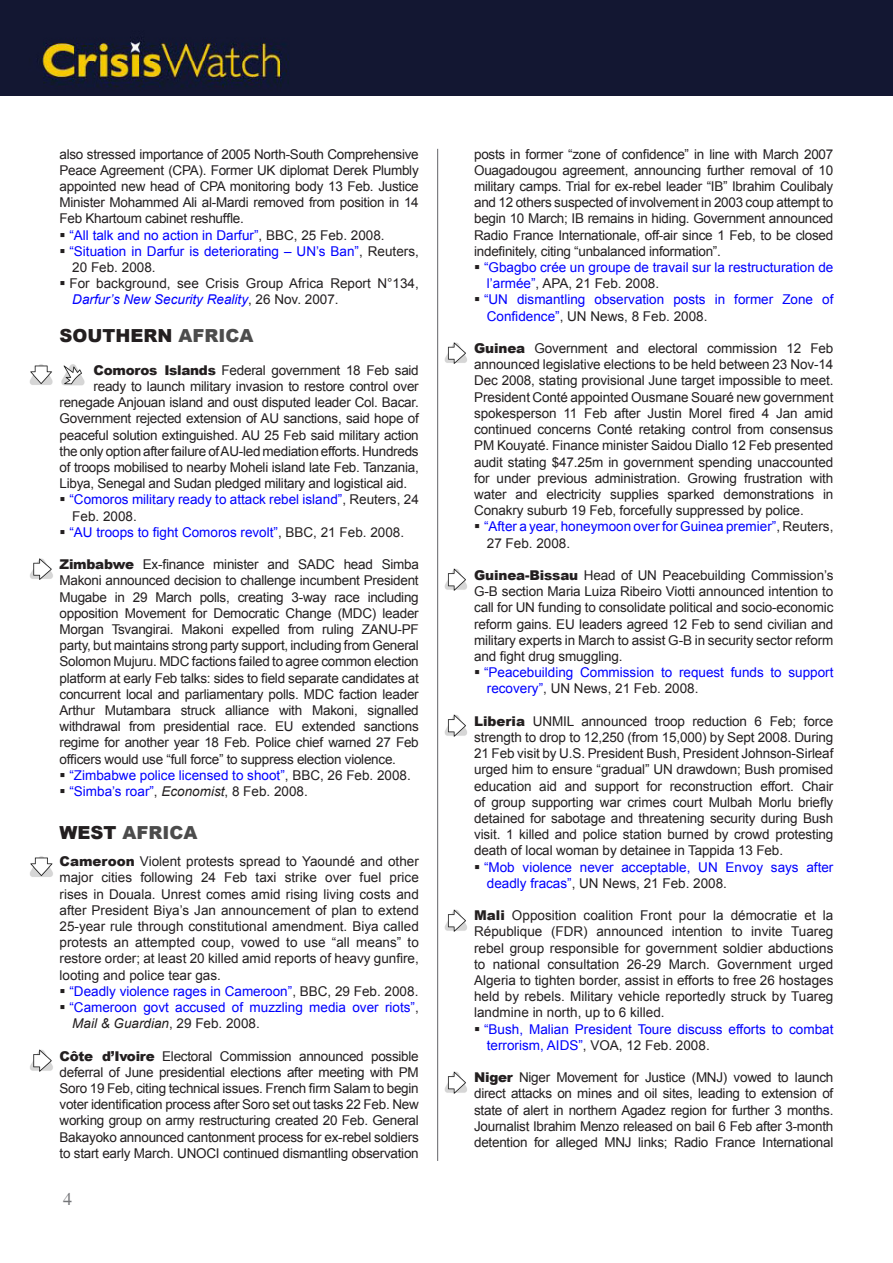
<style>
.page{position:relative;width:893px;height:1263px;background:#fff}
.page>*{position:absolute;margin:0;border:0;box-sizing:border-box;transform-origin:0 0}
.ICG_Region_a{font:900 18px "Arial";color:#231f20}
.ICG_Region_a-2{font:900 18px "Arial";color:#4c4c4c}
.t1{font:18px "Times";color:#757679}
.Country_body{font:13.5px/16.2px "Arial";letter-spacing:-.02em;color:#231f20;text-align:justify}
.Bullets_new{font:13.5px/16.2px "Arial";color:#00f}
.Bullets_new-2{font:13.5px/16.2px "Arial";color:#231f20}
.s1{color:#231f20}
.s2{font-style:italic;color:#00f}
.s3{color:#4c4c4c}
.s4{font-weight:900}
.s5{font-style:italic;color:#231f20}
</style>
<div class="page">
<img style="left:0;top:0;width:893px;height:96px">
<hr style="left:437px;top:149px;width:1px;height:1012px;background:#757679">
<img style="left:30px;top:364px;width:55px;height:22px">
<img style="left:30px;top:558px;width:23px;height:22px">
<img style="left:30px;top:856px;width:23px;height:21px">
<img style="left:30px;top:1049px;width:23px;height:23px">
<img style="left:444px;top:342px;width:23px;height:22px">
<img style="left:444px;top:568px;width:23px;height:23px">
<img style="left:444px;top:714px;width:23px;height:23px">
<img style="left:444px;top:909px;width:23px;height:23px">
<img style="left:444px;top:1071px;width:23px;height:23px">
<p class="Country_body" style="left:60px;top:146px;width:361px">also stressed importance of 2005 North-South Comprehensive Peace Agreement (CPA). Former UK diplomat Derek Plumbly appointed new head of CPA monitoring body 13 Feb. Justice Minister Mohammed Ali al-Mardi removed from position in 14<br>Feb Khartoum cabinet reshuffle.</p>
<p class="Bullets_new" style="left:69px;top:227px;width:317px">“All talk and no action in Darfur”<span class="s1">, BBC, 25 Feb. 2008.</span></p>
<p class="Bullets_new" style="left:69px;top:243px;width:351px">“Situation in Darfur is deteriorating – UN’s Ban”<span class="s1">, Reuters,<br>20 Feb. 2008.</span></p>
<p class="Bullets_new-2" style="left:69px;top:276px;width:351px">For background, see Crisis Group Africa Report N°134,<br><span class="s2">Darfur’s New Security Reality</span>, 26 Nov. 2007.</p>
<p class="ICG_Region_a" style="left:60px;top:323px;width:196px">SOUTHERN <span class="s3">AFRICA</span></p>
<p class="Country_body" style="left:94px;top:362px;width:327px"><span class="s4">Comoros Islands</span> Federal government 18 Feb said</p>
<p class="Country_body" style="left:94px;top:378px;width:327px">ready to launch military invasion to restore control over</p>
<p class="Country_body" style="left:60px;top:394px;width:361px">renegade Anjouan island and oust disputed leader Col. Bacar.</p>
<p class="Country_body" style="left:60px;top:411px;width:361px">Government rejected extension of AU sanctions, said hope of</p>
<p class="Country_body" style="left:60px;top:427px;width:361px">peaceful solution extinguished. AU 25 Feb said military action</p>
<p class="Country_body" style="left:60px;top:443px;width:361px">the only option after failure of AU-led mediation efforts. Hundreds</p>
<p class="Country_body" style="left:60px;top:459px;width:361px">of troops mobilised to nearby Moheli island late Feb. Tanzania,</p>
<p class="Country_body" style="left:60px;top:475px;width:349px">Libya, Senegal and Sudan pledged military and logistical aid.</p>
<p class="Bullets_new" style="left:69px;top:492px;width:351px">“Comoros military ready to attack rebel island”<span class="s1">, Reuters, 24<br>Feb. 2008.</span></p>
<p class="Bullets_new" style="left:69px;top:524px;width:336px">“AU troops to fight Comoros revolt”<span class="s1">, BBC, 21 Feb. 2008.</span></p>
<p class="Country_body" style="left:60px;top:556px;width:361px"><span class="s4">Zimbabwe</span> Ex-finance minister and SADC head Simba Makoni announced decision to challenge incumbent President Mugabe in 29 March polls, creating 3-way race including opposition Movement for Democratic Change (MDC) leader Morgan Tsvangirai. Makoni expelled from ruling ZANU-PF party, but maintains strong party support, including from General Solomon Mujuru. MDC factions failed to agree common election platform at early Feb talks: sides to field separate candidates at concurrent local and parliamentary polls. MDC faction leader Arthur Mutambara struck alliance with Makoni, signalled withdrawal from presidential race. EU extended sanctions regime for another year 18 Feb. Police chief warned 27 Feb officers would use “full force” to suppress election violence.</p>
<p class="Bullets_new" style="left:69px;top:767px;width:343px">“Zimbabwe police licensed to shoot”<span class="s1">, BBC, 26 Feb. 2008.</span></p>
<p class="Bullets_new" style="left:69px;top:783px;width:240px">“Simba’s roar”<span class="s1">,</span> <span class="s5">Economist</span><span class="s1">, 8 Feb. 2008.</span></p>
<p class="ICG_Region_a-2" style="left:60px;top:820px;width:140px"><span class="s1">WEST</span> AFRICA</p>
<p class="Country_body" style="left:60px;top:853px;width:361px"><span class="s4">Cameroon</span> Violent protests spread to Yaoundé and other major cities following 24 Feb taxi strike over fuel price rises in Douala. Unrest comes amid rising living costs and after President Biya’s Jan announcement of plan to extend 25-year rule through constitutional amendment. Biya called protests an attempted coup, vowed to use “all means” to restore order; at least 20 killed amid reports of heavy gunfire, looting and police tear gas.</p>
<p class="Bullets_new" style="left:69px;top:983px;width:350px">“Deadly violence rages in Cameroon”<span class="s1">, BBC, 29 Feb. 2008.</span></p>
<p class="Bullets_new" style="left:69px;top:999px;width:351px">“Cameroon govt accused of muzzling media over riots”<span class="s1">,<br></span><span class="s5">Mail &amp; Guardian</span><span class="s1">, 29 Feb. 2008.</span></p>
<p class="Country_body" style="left:60px;top:1048px;width:361px"><span class="s4">Côte d’Ivoire</span> Electoral Commission announced possible deferral of June presidential elections after meeting with PM Soro 19 Feb, citing technical issues. French firm Salam to begin voter identification process after Soro set out tasks 22 Feb. New working group on army restructuring created 20 Feb. General Bakayoko announced cantonment process for ex-rebel soldiers to start early March. UNOCI continued dismantling observation</p>
<h1 class="t1" style="left:63px;top:1189px;width:10px">4</h1>
<p class="Country_body" style="left:474px;top:146px;width:361px">posts in former “zone of confidence” in line with March 2007<br>Ouagadougou agreement, announcing further removal of 10 military camps. Trial for ex-rebel leader “IB” Ibrahim Coulibaly and 12 others suspected of involvement in 2003 coup attempt to begin 10 March; IB remains in hiding. Government announced Radio France Internationale, off-air since 1 Feb, to be closed indefinitely, citing “unbalanced information”.</p>
<p class="Bullets_new" style="left:484px;top:259px;width:351px">“Gbagbo crée un groupe de travail sur la restructuration de l’armée”<span class="s1">, APA, 21 Feb. 2008.</span></p>
<p class="Bullets_new" style="left:484px;top:292px;width:351px">“UN dismantling observation posts in former Zone of<br>Confidence”<span class="s1">, UN News, 8 Feb. 2008.</span></p>
<p class="Country_body" style="left:474px;top:340px;width:361px"><span class="s4">Guinea</span> Government and electoral commission 12 Feb announced legislative elections to be held between 23 Nov-14<br>Dec 2008, stating provisional June target impossible to meet.<br>President Conté appointed Ousmane Souaré new government spokesperson 11 Feb after Justin Morel fired 4 Jan amid continued concerns Conté retaking control from consensus PM Kouyaté. Finance minister Saidou Diallo 12 Feb presented audit stating $47.25m in government spending unaccounted for under previous administration. Growing frustration with water and electricity supplies sparked demonstrations in Conakry suburb 19 Feb, forcefully suppressed by police.</p>
<p class="Bullets_new" style="left:484px;top:519px;width:351px">“After a year, honeymoon over for Guinea premier”<span class="s1">, Reuters,<br>27 Feb. 2008.</span></p>
<p class="Country_body" style="left:474px;top:567px;width:361px"><span class="s4">Guinea-Bissau</span> Head of UN Peacebuilding Commission’s G-B section Maria Luiza Ribeiro Viotti announced intention to call for UN funding to consolidate political and socio-economic reform gains. EU leaders agreed 12 Feb to send civilian and military experts in March to assist G-B in security sector reform and fight drug smuggling.</p>
<p class="Bullets_new" style="left:484px;top:664px;width:351px">“Peacebuilding Commission to request funds to support recovery”<span class="s1">, UN News, 21 Feb. 2008.</span></p>
<p class="Country_body" style="left:474px;top:713px;width:361px"><span class="s4">Liberia</span> UNMIL announced troop reduction 6 Feb; force strength to drop to 12,250 (from 15,000) by Sept 2008. During 21 Feb visit by U.S. President Bush, President Johnson-Sirleaf urged him to ensure “gradual” UN drawdown; Bush promised education aid and support for reconstruction effort. Chair of group supporting war crimes court Mulbah Morlu briefly detained for sabotage and threatening security during Bush visit. 1 killed and police station burned by crowd protesting death of local woman by detainee in Tappida 13 Feb.</p>
<p class="Bullets_new" style="left:484px;top:859px;width:351px">“Mob violence never acceptable, UN Envoy says after deadly fracas”<span class="s1">, UN News, 21 Feb. 2008.</span></p>
<p class="Country_body" style="left:474px;top:907px;width:361px"><span class="s4">Mali</span> Opposition coalition Front pour la démocratie et la République (FDR) announced intention to invite Tuareg rebel group responsible for government soldier abductions to national consultation 26-29 March. Government urged Algeria to tighten border, assist in efforts to free 26 hostages held by rebels. Military vehicle reportedly struck by Tuareg landmine in north, up to 6 killed.</p>
<p class="Bullets_new" style="left:484px;top:1021px;width:351px">“Bush, Malian President Toure discuss efforts to combat terrorism, AIDS”<span class="s1">, VOA, 12 Feb. 2008.</span></p>
<p class="Country_body" style="left:474px;top:1069px;width:361px"><span class="s4">Niger</span> Niger Movement for Justice (MNJ) vowed to launch direct attacks on mines and oil sites, leading to extension of state of alert in northern Agadez region for further 3 months.<br>Journalist Ibrahim Menzo released on bail 6 Feb after 3-month detention for alleged MNJ links; Radio France International</p>
</div>
